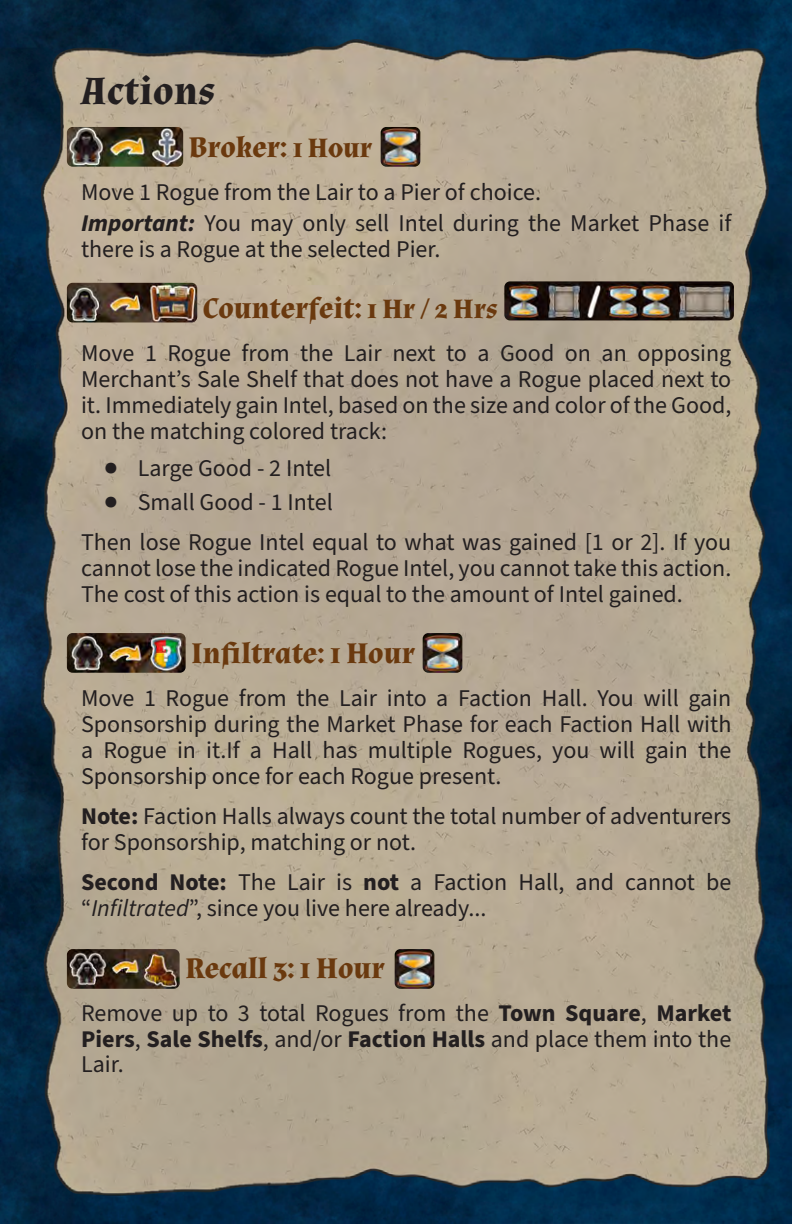
<style>
.page{position:relative;width:792px;height:1224px;background:#fff}
.page>*{position:absolute;margin:0;border:0;box-sizing:border-box;transform-origin:0 0}
.t1{font:700 40px "Almendra";letter-spacing:.01em;color:#231f20}
.t2{font:700 30px "Almendra";color:#6a390e}
.t3{font:24px/26px "Source Sans Pro";color:#231f20}
.s1{font-size:28px}
.s2{font-weight:700;font-style:italic}
.s3{font-weight:700}
.s4{font-style:italic}
</style>
<div class="page">
<img style="left:0;top:0;width:792px;height:1224px">
<img style="left:41px;top:40px;width:728px;height:1158px">
<img style="left:67px;top:127px;width:116px;height:40px">
<img style="left:67px;top:283px;width:130px;height:39px">
<img style="left:67px;top:633px;width:119px;height:40px">
<img style="left:67px;top:949px;width:113px;height:40px">
<img style="left:381px;top:127px;width:39px;height:40px">
<img style="left:423px;top:633px;width:39px;height:40px">
<img style="left:395px;top:949px;width:39px;height:40px">
<img style="left:504px;top:281px;width:230px;height:39px">
<h1 class="t1" style="left:81px;top:68px;width:135px">Actions</h1>
<p class="t2" style="left:189px;top:129px;width:185px">Broker: <span class="s1">1 H0ur</span></p>
<p class="t3" style="left:81px;top:177px;width:652px;line-height:31.6px">Move 1 Rogue from the Lair to a Pier of choice.<br><span class="s2">Important:</span> You may only sell Intel during the Market Phase if</p>
<p class="t3" style="left:81px;top:237px;width:361px">there is a Rogue at the selected Pier.</p>
<p class="t2" style="left:203px;top:291px;width:296px">Counterfeit: <span class="s1">1 Hr / 2 Hrs</span></p>
<p class="t3" style="left:81px;top:341px;width:652px;text-align:justify">Move 1 Rogue from the Lair next to a Good on an opposing Merchant’s Sale Shelf that does not have a Rogue placed next to it. Immediately gain Intel, based on the size and color of the Good, on the matching colored track:</p>
<p class="t3" style="left:104px;top:456px;width:229px">● Large Good - 2 Intel</p>
<p class="t3" style="left:81px;top:482px;width:652px;line-height:40.2px;text-indent:23px">● Small Good - 1 Intel<br>Then lose Rogue Intel equal to what was gained [1 or 2]. If you</p>
<p class="t3" style="left:81px;top:556px;width:652px">cannot lose the indicated Rogue Intel, you cannot take this action.<br>The cost of this action is equal to the amount of Intel gained.</p>
<p class="t2" style="left:191px;top:636px;width:225px">Infiltrate: 1 Hour</p>
<p class="t3" style="left:81px;top:686px;width:652px;text-align:justify">Move 1 Rogue from the Lair into a Faction Hall. You will gain Sponsorship during the Market Phase for each Faction Hall with a Rogue in it.If a Hall has multiple Rogues, you will gain the Sponsorship once for each Rogue present.</p>
<p class="t3" style="left:81px;top:804px;width:652px"><span class="s3">Note:</span> Faction Halls always count the total number of adventurers for Sponsorship, matching or not.</p>
<p class="t3" style="left:81px;top:870px;width:652px"><span class="s3">Second Note:</span> The Lair is <span class="s3">not</span> a Faction Hall, and cannot be “<span class="s4">Infiltrated</span>”, since you live here already...</p>
<p class="t2" style="left:185px;top:950px;width:201px">Recall 3: 1 Hour</p>
<p class="t3" style="left:81px;top:1000px;width:652px;text-align:justify">Remove up to 3 total Rogues from the <span class="s3">Town Square</span>, <span class="s3">Market Piers</span>, <span class="s3">Sale Shelfs</span>, and/or <span class="s3">Faction Halls</span> and place them into the Lair.</p>
</div>
